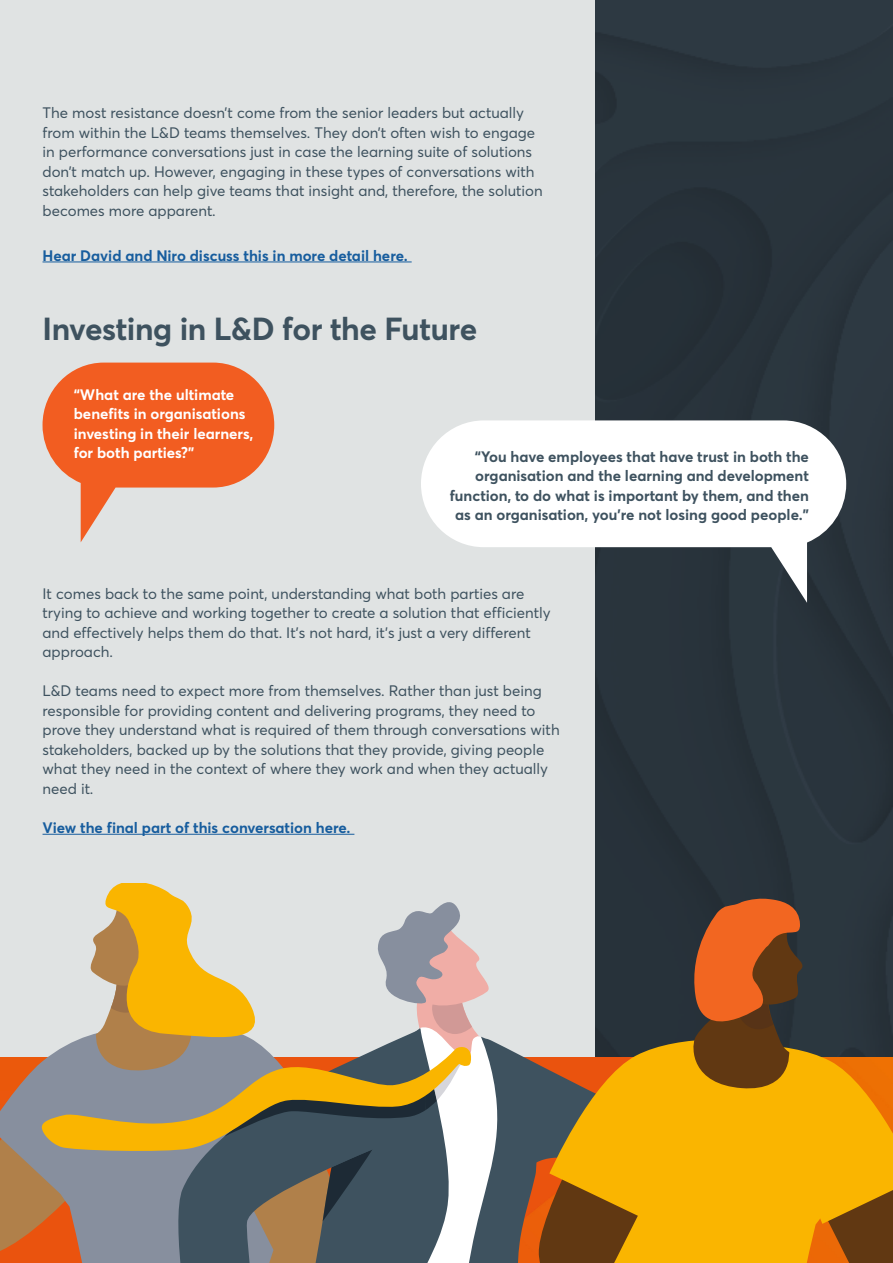
<style>
.page{position:relative;width:893px;height:1263px;background:#fff}
.page>*{position:absolute;margin:0;border:0;box-sizing:border-box;transform-origin:0 0}
.t1{font:700 31.5px "Averta";letter-spacing:-.015em;color:#3e525f}
.t2{font:15px/19.5px "Averta";color:#3e525f}
.t3{font:700 15px/19.5px "Averta";color:#3e525f;text-align:right}
.t4{font:700 15px "Averta";color:#175d9e}
.t5{font:700 15px/19.5px "Averta";color:#fff}
</style>
<div class="page">
<div style="left:0;top:0;width:663px;height:1263px;background:#e0e3e3"></div>
<div style="left:595px;top:0;width:298px;height:1057px;background:#29343c"></div>
<hr style="left:43px;top:262px;width:369px;height:1px;background:#175d9e">
<svg style="left:43px;top:363px;width:231px;height:179px"></svg>
<svg style="left:421px;top:420px;width:425px;height:183px;fill:#fff"></svg>
<hr style="left:43px;top:834px;width:311px;height:1px;background:#175d9e">
<svg style="left:0;top:883px;width:892px;height:380px"></svg>
<p class="t2" style="left:43px;top:102px;width:502px">The most resistance doesn’t come from the senior leaders but actually from within the L&amp;D teams themselves. They don’t often wish to engage in performance conversations just in case the learning suite of solutions don’t match up. However, engaging in these types of conversations with stakeholders can help give teams that insight and, therefore, the solution becomes more apparent.</p>
<p class="t4" style="left:43px;top:245px;width:367px">Hear David and Niro discuss this in more detail here.</p>
<p class="t1" style="left:43px;top:306px;width:436px">Investing in L&amp;D for the Future</p>
<p class="t5" style="left:74px;top:384px;width:181px">“What are the ultimate benefits in organisations investing in their learners, for both parties?”</p>
<p class="t3" style="left:450px;top:446px;width:361px">“You have employees that have trust in both the organisation and the learning and development function, to do what is important by them, and then as an organisation, you’re not losing good people.”</p>
<p class="t2" style="left:43px;top:583px;width:510px">It comes back to the same point, understanding what both parties are trying to achieve and working together to create a solution that efficiently and effectively helps them do that. It’s not hard, it’s just a very different approach.</p>
<p class="t2" style="left:43px;top:681px;width:519px">L&amp;D teams need to expect more from themselves. Rather than just being responsible for providing content and delivering programs, they need to prove they understand what is required of them through conversations with stakeholders, backed up by the solutions that they provide, giving people what they need in the context of where they work and when they actually need it.</p>
<p class="t4" style="left:43px;top:817px;width:310px">View the final part of this conversation here.</p>
</div>
